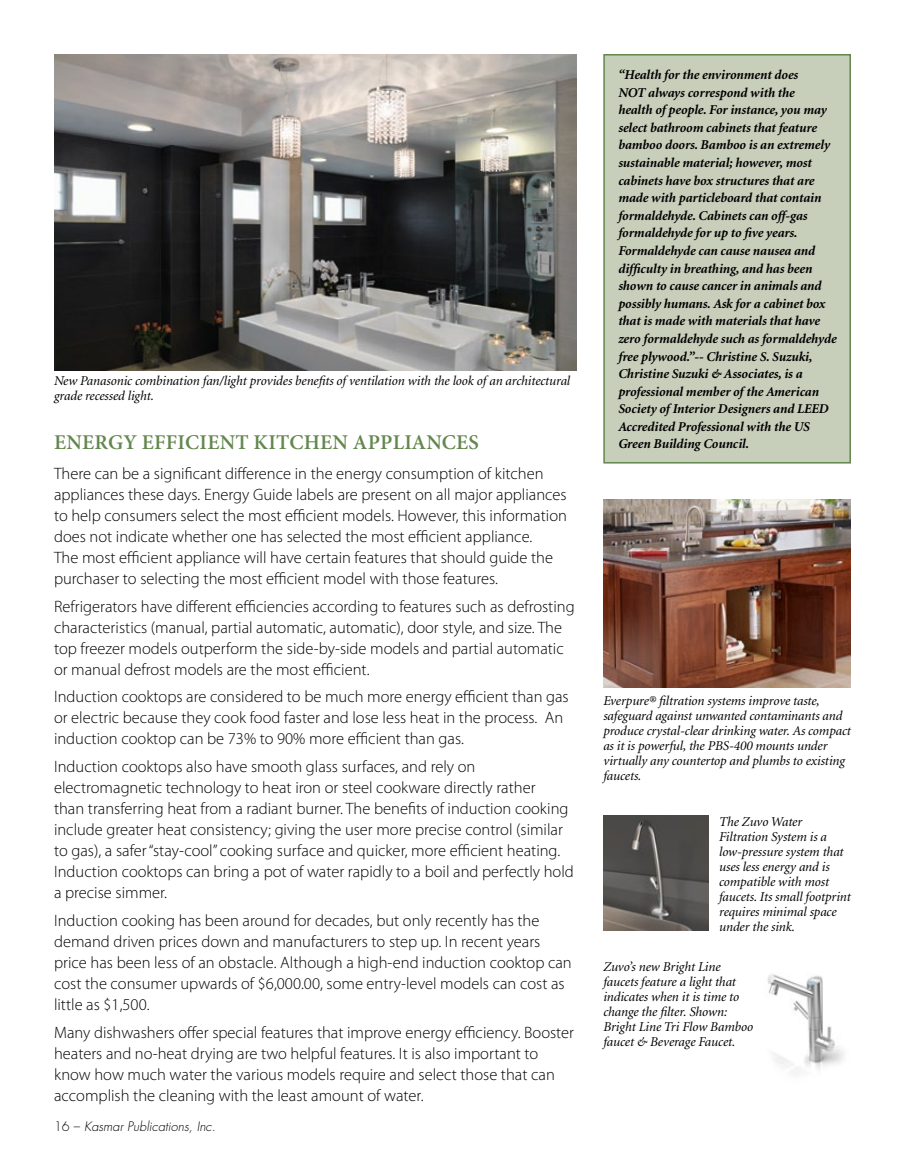
<style>
.page{position:relative;width:905px;height:1175px;background:#fff}
.page>*{position:absolute;margin:0;border:0;box-sizing:border-box;transform-origin:0 0}
.t1{font:600 21px "Minion Pro";letter-spacing:.01em;color:#64874e}
.t2{font:300 16.5px/21px "Myriad Pro";color:#000}
.t3{font:italic 700 13.5px/17.5px "Minion";letter-spacing:-.01em;color:#000}
.t4{font:italic 13.5px/15px "Minion";letter-spacing:-.01em;color:#000}
.t5{font:italic 300 12.75px "Futura";color:#000}
.s1{font-style:normal}
</style>
<div class="page">
<img style="left:603px;top:499px;width:247px;height:188px">
<img style="left:767px;top:974px;width:77px;height:100px">
<img style="left:603px;top:815px;width:105px;height:115px">
<img style="left:54px;top:54px;width:522px;height:316px">
<div style="left:604px;top:55px;width:246px;height:408px;background:#c7ceba"></div>
<div style="left:603px;top:54px;width:247px;height:409px;border:2px solid #64874e"></div>
<p class="t4" style="left:54px;top:373px;width:518px">New Panasonic combination fan/light provides benefits of ventilation with the look of an architectural grade recessed light.</p>
<p class="t1" style="left:54px;top:427px;width:313px">ENERGY EFFICIENT KITCHEN APP</p>
<p class="t1" style="left:392px;top:427px;width:88px">LIANCES</p>
<p class="t2" style="left:54px;top:462px;width:514px">There can be a significant difference in the energy consumption of kitchen appliances these days. Energy Guide labels are present on all major appliances to help consumers select the most efficient models. However, this information does not indicate whether one has selected the most efficient appliance.<br>The most efficient appliance will have certain features that should guide the purchaser to selecting the most efficient model with those features.</p>
<p class="t2" style="left:54px;top:595px;width:522px">Refrigerators have different efficiencies according to features such as defrosting characteristics (manual, partial automatic, automatic), door style, and size. The top freezer models outperform the side-by-side models and partial automatic or manual defrost models are the most efficient.</p>
<p class="t2" style="left:54px;top:686px;width:516px">Induction cooktops are considered to be much more energy efficient than gas or electric because they cook food faster and lose less heat in the process. An induction cooktop can be 73% to 90% more efficient than gas.</p>
<p class="t2" style="left:54px;top:756px;width:521px">Induction cooktops also have smooth glass surfaces, and rely on electromagnetic technology to heat iron or steel cookware directly rather<br>than transferring heat from a radiant burner. The benefits of induction cooking include greater heat consistency; giving the user more precise control (similar to gas), a safer “stay-cool” cooking surface and quicker, more efficient heating.<br>Induction cooktops can bring a pot of water rapidly to a boil and perfectly hold a precise simmer.</p>
<p class="t2" style="left:54px;top:909px;width:519px">Induction cooking has been around for decades, but only recently has the demand driven prices down and manufacturers to step up. In recent years price has been less of an obstacle. Although a high-end induction cooktop can cost the consumer upwards of $6,000.00, some entry-level models can cost as little as $1,500.</p>
<p class="t2" style="left:54px;top:1021px;width:521px">Many dishwashers offer special features that improve energy efficiency. Booster heaters and no-heat drying are two helpful features. It is also important to know how much water the various models require and select those that can accomplish the cleaning with the least amount of water.</p>
<p class="t5" style="left:54px;top:1117px;width:163px"><span class="s1">16 –</span> Kasmar Publications, Inc.</p>
<p class="t3" style="left:618px;top:66px;width:220px">“Health for the environment does<br>NOT always correspond with the<br>health of people. For instance, you may select bathroom cabinets that feature bamboo doors. Bamboo is an extremely sustainable material; however, most cabinets have box structures that are made with particleboard that contain formaldehyde. Cabinets can off-gas formaldehyde for up to five years.<br>Formaldehyde can cause nausea and difficulty in breathing, and has been shown to cause cancer in animals and possibly humans. Ask for a cabinet box that is made with materials that have zero formaldehyde such as formaldehyde free plywood.”-- Christine S. Suzuki, Christine Suzuki &amp; Associates, is a professional member of the American Society of Interior Designers and LEED Accredited Professional with the US Green Building Council.</p>
<p class="t4" style="left:603px;top:693px;width:249px">Everpure® filtration systems improve taste, safeguard against unwanted contaminants and produce crystal-clear drinking water. As compact as it is powerful, the PBS-400 mounts under virtually any countertop and plumbs to existing faucets.</p>
<p class="t4" style="left:719px;top:814px;width:133px">The Zuvo Water<br>Filtration System is a low-pressure system that uses less energy and is compatible with most faucets. Its small footprint requires minimal space under the sink.</p>
<p class="t4" style="left:603px;top:959px;width:151px">Zuvo’s new Bright Line faucets feature a light that indicates when it is time to change the filter. Shown:<br>Bright Line Tri Flow Bamboo faucet &amp; Beverage Faucet.</p>
</div>
